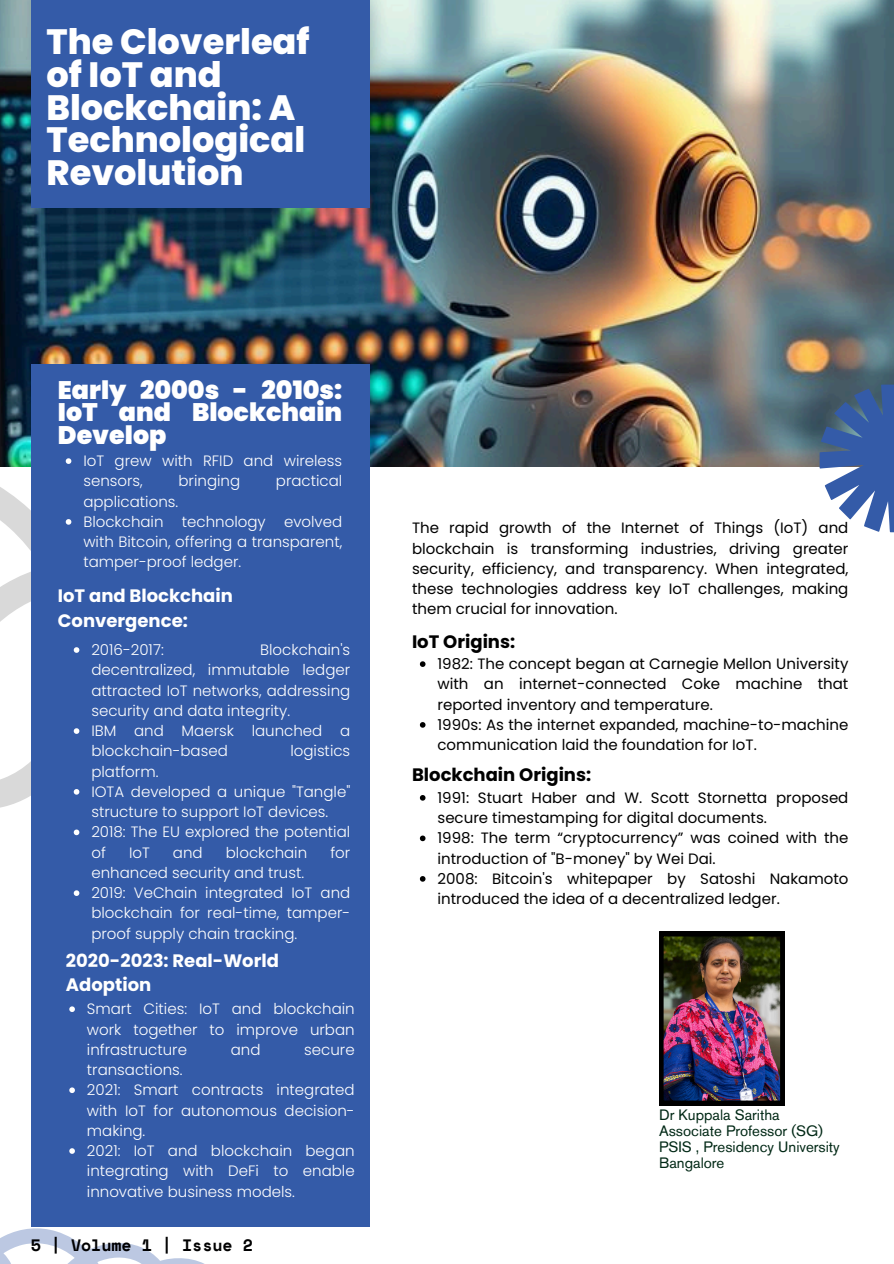
<style>
.page{position:relative;width:894px;height:1264px;background:#fff}
.page>*{position:absolute;margin:0;border:0;box-sizing:border-box;transform-origin:0 0}
.t1{font:800 35.1px/32.7px "Poppins";color:#fff}
.t2{font:900 25.35px/22.5px "Poppins";color:#fff;text-align:justify}
.t3{font:700 18px/24.8px "Poppins";color:#fff}
.t4{font:700 18px "Poppins";color:#000}
.t5{font:700 16.5px "Space Mono";color:#000001}
.t6{font:300 15px/20.2px "Poppins";color:#fff;text-align:justify}
.t7{font:15px/20.2px "Poppins";color:#000}
.t8{font:15px "Akzidenz Grotesk Pro";color:#012815}
</style>
<div class="page">
<svg style="left:0;top:466px;width:31px;height:342px"></svg>
<img style="left:0;top:0;width:893px;height:466px">
<svg style="left:819px;top:384px;width:74px;height:148px"></svg>
<div style="left:31px;top:364px;width:338px;height:862px;background:#345ba8"></div>
<div style="left:31px;top:0;width:338px;height:207px;background:#345ba8"></div>
<svg style="left:0;top:1228px;width:203px;height:35px"></svg>
<img style="left:659px;top:932px;width:125px;height:173px">
<svg style="left:420px;top:661px;width:5px;height:6px"></svg>
<svg style="left:420px;top:722px;width:5px;height:5px"></svg>
<svg style="left:66px;top:458px;width:5px;height:6px"></svg>
<svg style="left:66px;top:519px;width:5px;height:5px"></svg>
<svg style="left:420px;top:795px;width:5px;height:5px"></svg>
<svg style="left:420px;top:835px;width:5px;height:6px"></svg>
<svg style="left:420px;top:876px;width:5px;height:5px"></svg>
<svg style="left:74px;top:647px;width:5px;height:6px"></svg>
<svg style="left:74px;top:728px;width:5px;height:6px"></svg>
<svg style="left:74px;top:789px;width:5px;height:5px"></svg>
<svg style="left:74px;top:829px;width:5px;height:6px"></svg>
<svg style="left:74px;top:890px;width:5px;height:6px"></svg>
<svg style="left:69px;top:1006px;width:6px;height:6px"></svg>
<svg style="left:69px;top:1087px;width:6px;height:6px"></svg>
<svg style="left:69px;top:1148px;width:6px;height:5px"></svg>
<p class="t1" style="left:46px;top:26px;width:264px">The Cloverleaf of IoT and<br>Blockchain: A<br>Technological<br>Revolution</p>
<p class="t2" style="left:58px;top:378px;width:286px">Early 2000s - 2010s:<br>IoT and Blockchain Develop</p>
<p class="t6" style="left:83px;top:451px;width:260px">IoT grew with RFID and wireless sensors,</p>
<p class="t6" style="left:178px;top:471px;width:63px">bringing</p>
<p class="t6" style="left:276px;top:471px;width:68px">practical</p>
<p class="t6" style="left:83px;top:491px;width:96px">applications.</p>
<p class="t6" style="left:83px;top:511px;width:260px">Blockchain technology evolved with Bitcoin, offering a transparent, tamper-proof ledger.</p>
<p class="t3" style="left:58px;top:583px;width:176px">IoT and Blockchain<br>Convergence:</p>
<p class="t6" style="left:91px;top:639px;width:260px;text-indent:169px">Blockchain's decentralized, immutable ledger attracted IoT networks, addressing security and data integrity.</p>
<p class="t6" style="left:91px;top:720px;width:260px">IBM and Maersk launched a blockchain-based</p>
<p class="t6" style="left:91px;top:639px;width:74px">2016-2017:</p>
<p class="t6" style="left:290px;top:741px;width:61px">logistics</p>
<p class="t6" style="left:91px;top:761px;width:68px">platform.</p>
<p class="t6" style="left:91px;top:781px;width:260px">IOTA developed a unique "Tangle" structure to support IoT devices.</p>
<p class="t6" style="left:91px;top:822px;width:260px">2018: The EU explored the potential of</p>
<p class="t6" style="left:129px;top:842px;width:22px">IoT</p>
<p class="t6" style="left:173px;top:842px;width:31px">and</p>
<p class="t6" style="left:226px;top:842px;width:83px">blockchain</p>
<p class="t6" style="left:330px;top:842px;width:21px">for</p>
<p class="t6" style="left:91px;top:862px;width:214px">enhanced security and trust.</p>
<p class="t6" style="left:91px;top:882px;width:260px">2019: VeChain integrated IoT and blockchain for real-time, tamper&shy;proof supply chain tracking.</p>
<p class="t3" style="left:66px;top:947px;width:215px">2020-2023: Real-World<br>Adoption</p>
<p class="t6" style="left:87px;top:998px;width:269px">Smart Cities: IoT and blockchain work together to improve urban infrastructure</p>
<p class="t6" style="left:231px;top:1039px;width:31px">and</p>
<p class="t6" style="left:304px;top:1039px;width:52px">secure</p>
<p class="t6" style="left:87px;top:1059px;width:97px">transactions.</p>
<h3 class="t6" style="left:87px;top:1079px;width:269px">2021: Smart contracts integrated with IoT for autonomous decision&shy;making.</h3>
<p class="t6" style="left:87px;top:1140px;width:269px">2021: IoT and blockchain began integrating with DeFi to enable innovative business models.</p>
<p class="t5" style="left:31px;top:1232px;width:224px">5 | Volume 1 | Issue 2</p>
<h1 class="t7" style="left:412px;top:518px;width:438px;text-align:justify">The rapid growth of the Internet of Things (IoT) and blockchain is transforming industries, driving greater security, efficiency, and transparency. When integrated, these technologies address key IoT challenges, making them crucial for innovation.</h1>
<p class="t4" style="left:412px;top:628px;width:105px">IoT Origins:</p>
<p class="t7" style="left:437px;top:653px;width:412px;text-align:justify">1982: The concept began at Carnegie Mellon University with an internet-connected Coke machine that reported inventory and temperature.</p>
<h2 class="t7" style="left:437px;top:714px;width:412px">1990s: As the internet expanded, machine-to-machine communication laid the foundation for IoT.</h2>
<p class="t4" style="left:412px;top:762px;width:181px">Blockchain Origins:</p>
<p class="t7" style="left:437px;top:787px;width:412px">1991: Stuart Haber and W. Scott Stornetta proposed secure timestamping for digital documents.</p>
<p class="t7" style="left:437px;top:828px;width:412px">1998: The term “cryptocurrency” was coined with the introduction of "B-money" by Wei Dai.</p>
<p class="t7" style="left:437px;top:868px;width:412px">2008: Bitcoin's whitepaper by Satoshi Nakamoto introduced the idea of a decentralized ledger.</p>
<p class="t8" style="left:659px;top:1109px;width:122px">Dr Kuppala Saritha</p>
<h3 class="t8" style="left:659px;top:1124px;width:165px">Associate Professor (SG)</h3>
<p class="t8" style="left:659px;top:1140px;width:182px">PSIS , Presidency University</p>
<p class="t8" style="left:659px;top:1156px;width:67px">Bangalore</p>
</div>
